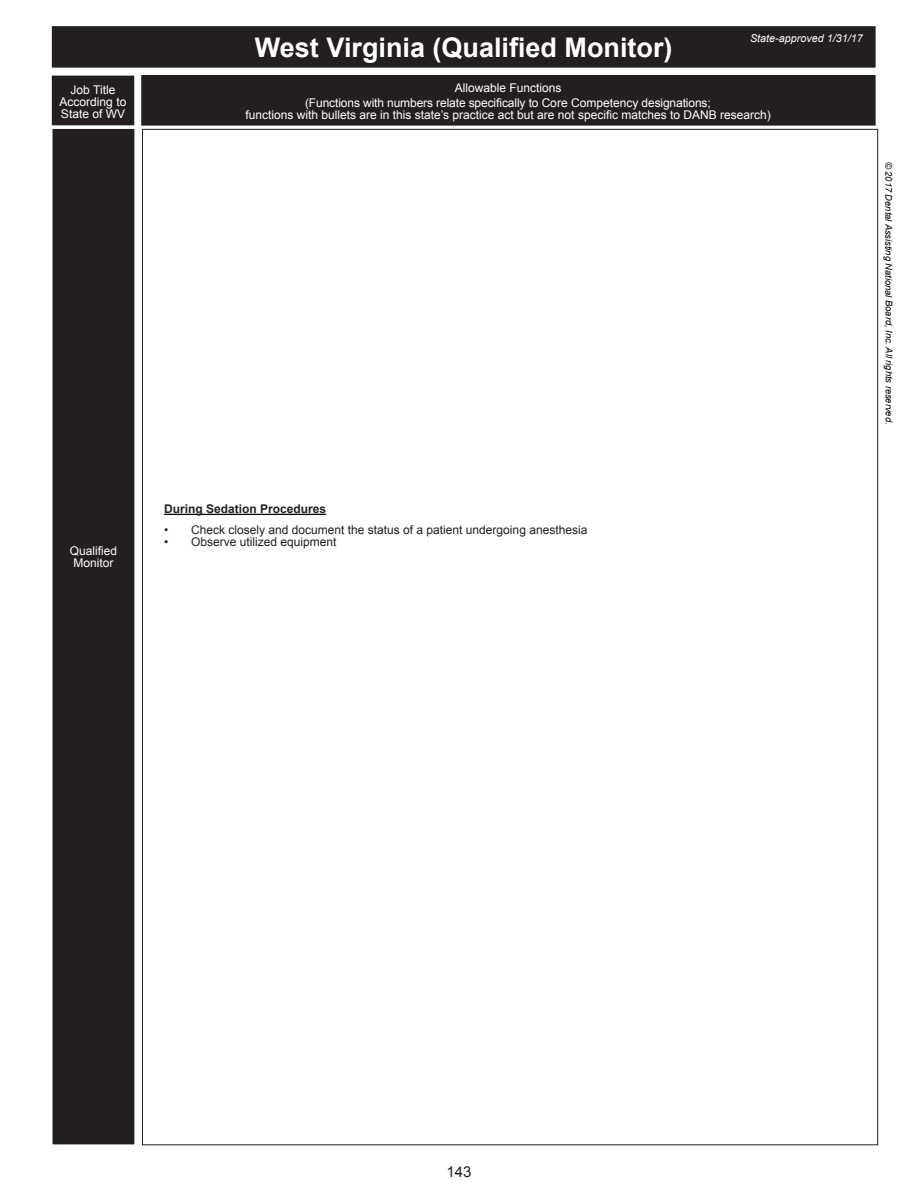
<style>
.page{position:relative;width:918px;height:1188px;background:#fff}
.page>*{position:absolute;margin:0;border:0;box-sizing:border-box;transform-origin:0 0}
.t1{font:700 27px "Arial";color:#fff}
.t2{font:15px "Arial";color:#231f20}
.t3{font:12px/12px "Arial";color:#fff}
.t4{font:12px "Arial";color:#231f20}
.Body_Text_2{font:700 12px "Arial";color:#231f20}
.t5{font:italic 10.8px "Arial";color:#fff}
.t6{font:italic 9.3px "Arial";color:#000}
</style>
<div class="page">
<div style="left:52px;top:128px;width:83px;height:1017px;background:#231f20"></div>
<div style="left:53px;top:27px;width:822px;height:40px;background:#231f20"></div>
<div style="left:52px;top:26px;width:824px;height:42px;border:2px solid #231f20"></div>
<div style="left:142px;top:76px;width:733px;height:49px;background:#231f20"></div>
<div style="left:141px;top:75px;width:735px;height:51px;border:2px solid #231f20"></div>
<div style="left:53px;top:76px;width:81px;height:49px;background:#231f20"></div>
<hr style="left:164px;top:514px;width:162px;height:1px;background:#000">
<p class="t1" style="left:255px;top:29px;width:419px">West Virginia (Qualified Monitor)</p>
<p class="t5" style="left:750px;top:31px;width:114px">State-approved 1/31/17</p>
<p class="t3" style="left:71px;top:84px;width:46px">Job Title</p>
<p class="t3" style="left:455px;top:82px;width:108px">Allowable Functions</p>
<p class="t3" style="left:60px;top:96px;width:68px">According to<br>State of WV</p>
<p class="t3" style="left:305px;top:97px;width:407px">(Functions with numbers relate specifically to Core Competency designations;</p>
<p class="t3" style="left:245px;top:109px;width:527px">functions with bullets are in this state’s practice act but are not specific matches to DANB research)</p>
<p class="t6" style="left:895px;top:162px;width:264px;rotate:90deg">© 2017 Dental Assisting National Board, Inc. All rights reserved.</p>
<p class="t3" style="left:70px;top:545px;width:49px;text-align:center">Qualified<br>Monitor</p>
<p class="Body_Text_2" style="left:164px;top:501px;width:164px">During Sedation Procedures</p>
<p class="t4" style="left:164px;top:522px;width:425px">• Check closely and document the status of a patient undergoing anesthesia</p>
<p class="t4" style="left:164px;top:534px;width:174px">• Observe utilized equipment</p>
<p class="t2" style="left:446px;top:1162px;width:27px">143</p>
</div>
